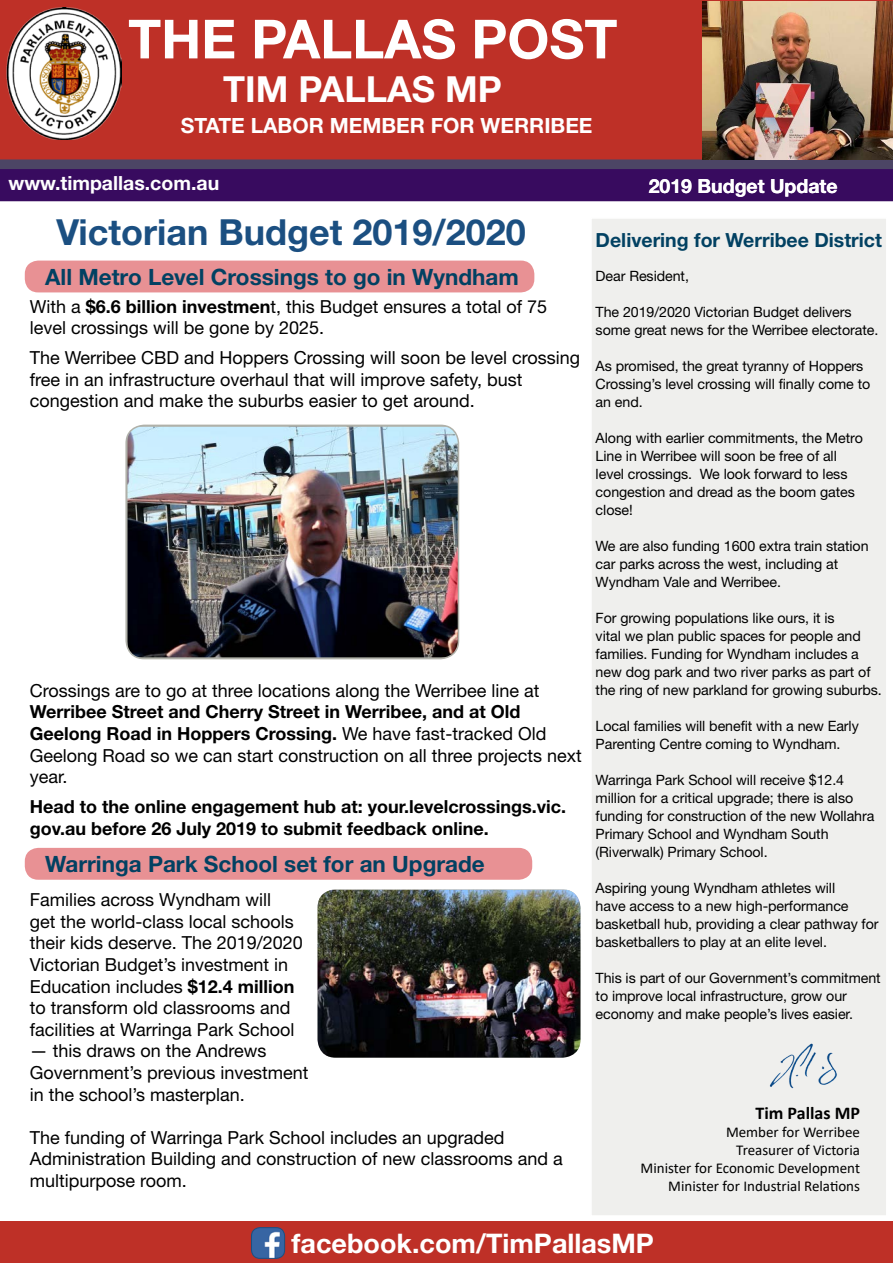
<style>
.page{position:relative;width:893px;height:1263px;background:#fff}
.page>*{position:absolute;margin:0;border:0;box-sizing:border-box;transform-origin:0 0}
.t1{font:700 54px "Helvetica Neue";color:#fff}
.t2{font:700 36px "Helvetica Neue";color:#1b4f81}
.t3{font:700 36px "Helvetica Neue";color:#fff}
.t4{font:700 27px "Helvetica Neue";color:#fff}
.t5{font:700 22.5px "Helvetica Neue";color:#024162}
.t6{font:700 21px "Helvetica Neue";color:#fff}
.t7{font:700 19.5px "Helvetica Neue";color:#fff}
.t8{font:700 19.5px "Helvetica Neue";color:#024162}
.t9{font:18px/21.6px "Helvetica Neue";color:#000}
.t10{font:700 18px/21.6px "Helvetica Neue";color:#000}
.t11{font:600 18px "Minion Pro";color:#fff}
.t12{font:700 18px "Calibri";color:#000}
.t13{font:15px "Calibri";color:#000}
.t14{font:14.25px/18px "Helvetica Neue";letter-spacing:-.005em;color:#000}
.s1{font-weight:700}
</style>
<div class="page">
<div style="left:590px;top:217px;width:297px;height:1000px;background:#efefed;border:2px solid #fff"></div>
<div style="left:0;top:1222px;width:893px;height:41px;background:#be3027"></div>
<img style="left:251px;top:1227px;width:34px;height:31px">
<div style="left:251px;top:1227px;width:34px;height:31px;border:1px solid #1b4f81;border-radius:9px"></div>
<div style="left:0;top:0;width:893px;height:181px;background:#be3027"></div>
<img style="left:6px;top:7px;width:115px;height:133px">
<img style="left:769px;top:1043px;width:68px;height:46px">
<svg style="left:0;top:159px;width:893px;height:42px;background:#3d185f"></svg>
<img style="left:128px;top:427px;width:330px;height:230px">
<div style="left:125px;top:425px;width:334px;height:234px;border:2px solid #b0b1a9;border-radius:18px"></div>
<div style="left:25px;top:261px;width:509px;height:31px;background:#e89194;border-radius:14px"></div>
<img style="left:702px;top:1px;width:190px;height:158px">
<div style="left:25px;top:848px;width:507px;height:32px;background:#e89194;border-radius:14px"></div>
<img style="left:318px;top:890px;width:262px;height:167px">
<p class="t1" style="left:128px;top:6px;width:491px">THE PALLAS POST</p>
<p class="t3" style="left:223px;top:66px;width:280px">TIM PALLAS MP</p>
<p class="t6" style="left:181px;top:113px;width:413px">STATE LABOR MEMBER FOR WERRIBEE</p>
<p class="t7" style="left:9px;top:171px;width:212px">www.timpallas.com.au</p>
<p class="t7" style="left:649px;top:174px;width:190px">2019 Budget Update</p>
<p class="t2" style="left:56px;top:210px;width:471px">Victorian Budget 2019/2020</p>
<p class="t5" style="left:45px;top:263px;width:475px">All Metro Level Crossings to go in Wyndham</p>
<p class="t9" style="left:30px;top:295px;width:519px">With a <span class="s1">$6.6 billion investmen</span>t, this Budget ensures a total of 75 level crossings will be gone by 2025.</p>
<p class="t9" style="left:30px;top:347px;width:552px">The Werribee CBD and Hoppers Crossing will soon be level crossing free in an infrastructure overhaul that will improve safety, bust congestion and make the suburbs easier to get around.</p>
<p class="t9" style="left:30px;top:679px;width:554px">Crossings are to go at three locations along the Werribee line at <span class="s1">Werribee Street and Cherry Street in Werribee, and at Old Geelong Road in Hoppers Crossing.</span> We have fast-tracked Old Geelong Road so we can start construction on all three projects next year.</p>
<p class="t10" style="left:30px;top:796px;width:538px">Head to the online engagement hub at: your.levelcrossings.vic. gov.au before 26 July 2019 to submit feedback online.</p>
<p class="t5" style="left:45px;top:850px;width:441px">Warringa Park School set for an Upgrade</p>
<p class="t9" style="left:30px;top:889px;width:275px">Families across Wyndham will<br>get the world-class local schools their kids deserve. The 2019/2020<br>Victorian Budget’s investment in Education includes <span class="s1">$12.4 million </span>to transform old classrooms and facilities at Warringa Park School</p>
<p class="t9" style="left:30px;top:1040px;width:280px">— this draws on the Andrews<br>Government’s previous investment in the school’s masterplan.</p>
<p class="t9" style="left:30px;top:1126px;width:535px">The funding of Warringa Park School includes an upgraded<br>Administration Building and construction of new classrooms and a multipurpose room.</p>
<p class="t8" style="left:596px;top:228px;width:288px">Delivering for Werribee District</p>
<p class="t14" style="left:596px;top:267px;width:95px">Dear Resident,</p>
<p class="t14" style="left:596px;top:303px;width:284px">The 2019/2020 Victorian Budget delivers some great news for the Werribee electorate.</p>
<p class="t14" style="left:596px;top:357px;width:276px">As promised, the great tyranny of Hoppers<br>Crossing’s level crossing will finally come to an end.</p>
<p class="t14" style="left:596px;top:429px;width:269px">Along with earlier commitments, the Metro Line in Werribee will soon be free of all level crossings. We look forward to less congestion and dread as the boom gates close!</p>
<p class="t14" style="left:596px;top:537px;width:275px">We are also funding 1600 extra train station car parks across the west, including at<br>Wyndham Vale and Werribee.</p>
<p class="t14" style="left:596px;top:609px;width:288px">For growing populations like ours, it is<br>vital we plan public spaces for people and families. Funding for Wyndham includes a new dog park and two river parks as part of the ring of new parkland for growing suburbs.</p>
<p class="t14" style="left:596px;top:717px;width:265px">Local families will benefit with a new Early<br>Parenting Centre coming to Wyndham.</p>
<p class="t14" style="left:596px;top:771px;width:280px">Warringa Park School will receive $12.4 million for a critical upgrade; there is also funding for construction of the new Wollahra Primary School and Wyndham South (Riverwalk) Primary School.</p>
<p class="t14" style="left:596px;top:879px;width:284px">Aspiring young Wyndham athletes will<br>have access to a new high-performance basketball hub, providing a clear pathway for basketballers to play at an elite level.</p>
<p class="t14" style="left:596px;top:969px;width:286px">This is part of our Government’s commitment to improve local infrastructure, grow our economy and make people’s lives easier.</p>
<p class="t12" style="left:756px;top:1100px;width:106px">Tim Pallas MP</p>
<p class="t13" style="left:726px;top:1121px;width:136px">Member for Werribee</p>
<p class="t13" style="left:736px;top:1139px;width:125px">Treasurer of Victoria</p>
<p class="t13" style="left:641px;top:1157px;width:221px">Minister for Economic Development</p>
<p class="t13" style="left:668px;top:1175px;width:193px">Minister for Industrial Relations</p>
<p class="t11" style="left:332px;top:1224px;width:305px">https://www.facebook.com/TimPallasMP</p>
<p class="t4" style="left:292px;top:1227px;width:364px">facebook.com/TimPallasMP</p>
</div>
